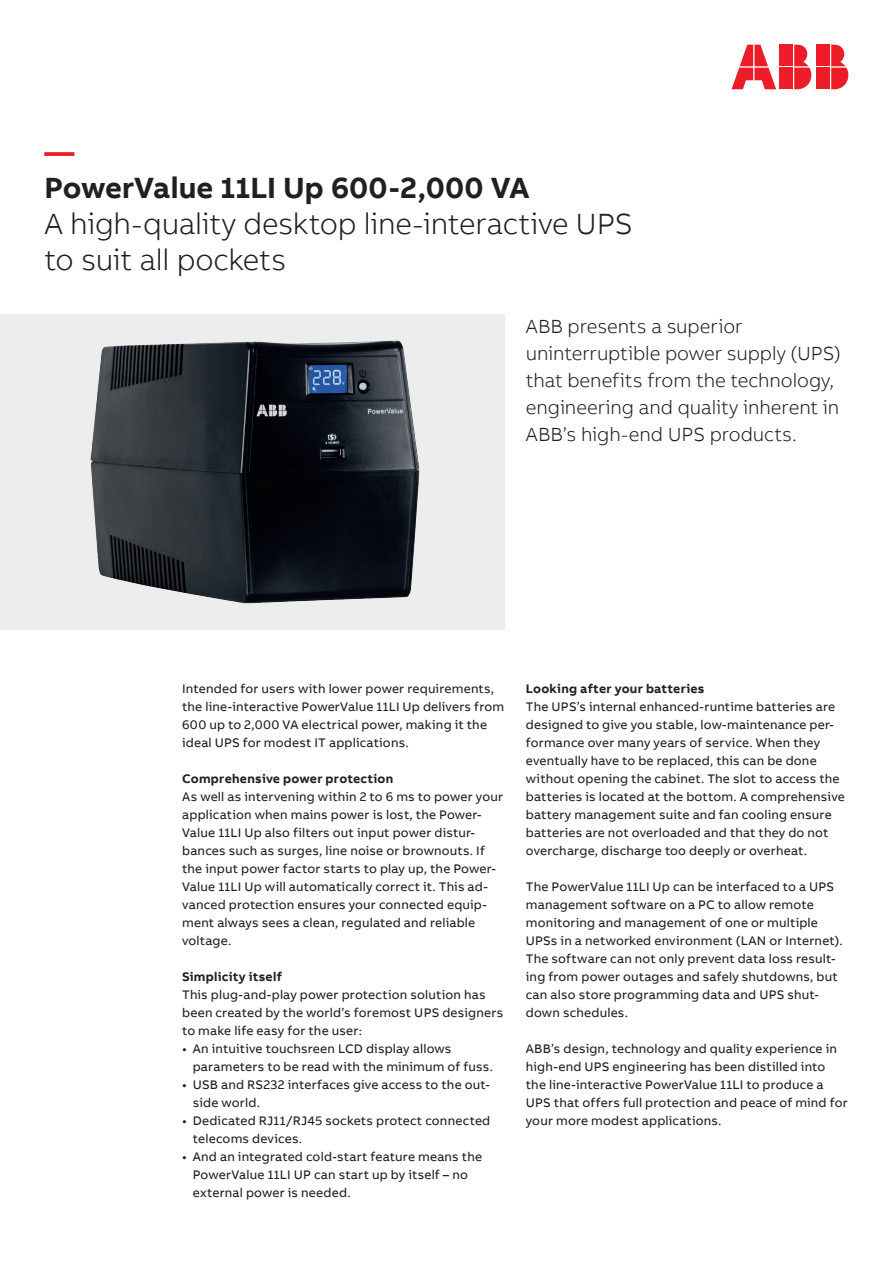
<style>
.page{position:relative;width:893px;height:1263px;background:#fff}
.page>*{position:absolute;margin:0;border:0;box-sizing:border-box;transform-origin:0 0}
.t1{font:300 30px/36px "AB Bvoice";letter-spacing:-.01em;color:#231f20}
.t2{font:700 30px "AB Bvoice";color:#231f20}
.t3{font:700 30px "AB Bvoice";color:#ee1c28}
.t4{font:300 19.5px/27px "AB Bvoice";letter-spacing:-.005em;color:#231f20}
.t5{font:12.75px/18px "AB Bvoice";letter-spacing:.015em;color:#231f20}
.t6{font:700 12.75px "AB Bvoice";letter-spacing:.02em;color:#231f20}
</style>
<div class="page">
<div style="left:0;top:315px;width:505px;height:315px;background:#ededee"></div>
<img style="left:90px;top:340px;width:330px;height:264px">
<div style="left:817px;top:45px;width:13px;height:21px;background:#ee1c28"></div>
<div style="left:817px;top:68px;width:13px;height:21px;background:#ee1c28"></div>
<svg style="left:831px;top:45px;width:17px;height:44px"></svg>
<svg style="left:731px;top:45px;width:45px;height:44px"></svg>
<div style="left:780px;top:45px;width:13px;height:21px;background:#ee1c28"></div>
<div style="left:780px;top:68px;width:13px;height:21px;background:#ee1c28"></div>
<svg style="left:794px;top:45px;width:17px;height:44px"></svg>
<h1 class="t3" style="left:45px;top:132px;width:31px">—</h1>
<h1 class="t2" style="left:45px;top:168px;width:486px">PowerValue 11LI Up 600-2,000 VA</h1>
<h1 class="t1" style="left:45px;top:205px;width:590px">A high-quality desktop line-interactive UPS to suit all pockets</h1>
<h2 class="t4" style="left:526px;top:313px;width:316px">ABB presents a superior uninterruptible power supply (UPS) that benefits from the technology, engineering and quality inherent in<br>ABB’s high-end UPS products.</h2>
<p class="t5" style="left:182px;top:679px;width:324px">Intended for users with lower power requirements, the line-interactive PowerValue 11LI Up delivers from 600 up to 2,000 VA electrical power, making it the ideal UPS for modest IT applications.</p>
<p class="t6" style="left:182px;top:770px;width:213px">Comprehensive power protection</p>
<p class="t5" style="left:182px;top:787px;width:322px">As well as intervening within 2 to 6 ms to power your application when mains power is lost, the Power-Value 11LI Up also filters out input power distur&shy;bances such as surges, line noise or brownouts. If the input power factor starts to play up, the Power-Value 11LI Up will automatically correct it. This ad&shy;vanced protection ensures your connected equip&shy;ment always sees a clean, regulated and reliable voltage.</p>
<p class="t6" style="left:182px;top:968px;width:101px">Simplicity itself</p>
<p class="t5" style="left:182px;top:985px;width:323px">This plug-and-play power protection solution has been created by the world’s foremost UPS designers to make life easy for the user:</p>
<p class="t5" style="left:193px;top:1039px;width:302px;text-indent:-11px">• An intuitive touchsreen LCD display allows parameters to be read with the minimum of fuss.</p>
<p class="t5" style="left:193px;top:1075px;width:299px;text-indent:-11px">• USB and RS232 interfaces give access to the out&shy;side world.</p>
<p class="t5" style="left:193px;top:1111px;width:299px;text-indent:-11px">• Dedicated RJ11/RJ45 sockets protect connected telecoms devices.</p>
<p class="t5" style="left:193px;top:1147px;width:291px;text-indent:-11px">• And an integrated cold-start feature means the<br>PowerValue 11LI UP can start up by itself – no external power is needed.</p>
<p class="t6" style="left:526px;top:680px;width:180px">Looking after your batteries</p>
<p class="t5" style="left:526px;top:697px;width:320px">The UPS’s internal enhanced-runtime batteries are designed to give you stable, low-maintenance per&shy;formance over many years of service. When they eventually have to be replaced, this can be done without opening the cabinet. The slot to access the batteries is located at the bottom. A comprehensive battery management suite and fan cooling ensure batteries are not overloaded and that they do not overcharge, discharge too deeply or overheat.</p>
<p class="t5" style="left:526px;top:878px;width:318px">The PowerValue 11LI Up can be interfaced to a UPS management software on a PC to allow remote monitoring and management of one or multiple UPSs in a networked environment (LAN or Internet).<br>The software can not only prevent data loss result&shy;ing from power outages and safely shutdowns, but can also store programming data and UPS shut&shy;down schedules.</p>
<p class="t5" style="left:526px;top:1040px;width:323px">ABB’s design, technology and quality experience in high-end UPS engineering has been distilled into the line-interactive PowerValue 11LI to produce a UPS that offers full protection and peace of mind for your more modest applications.</p>
</div>
